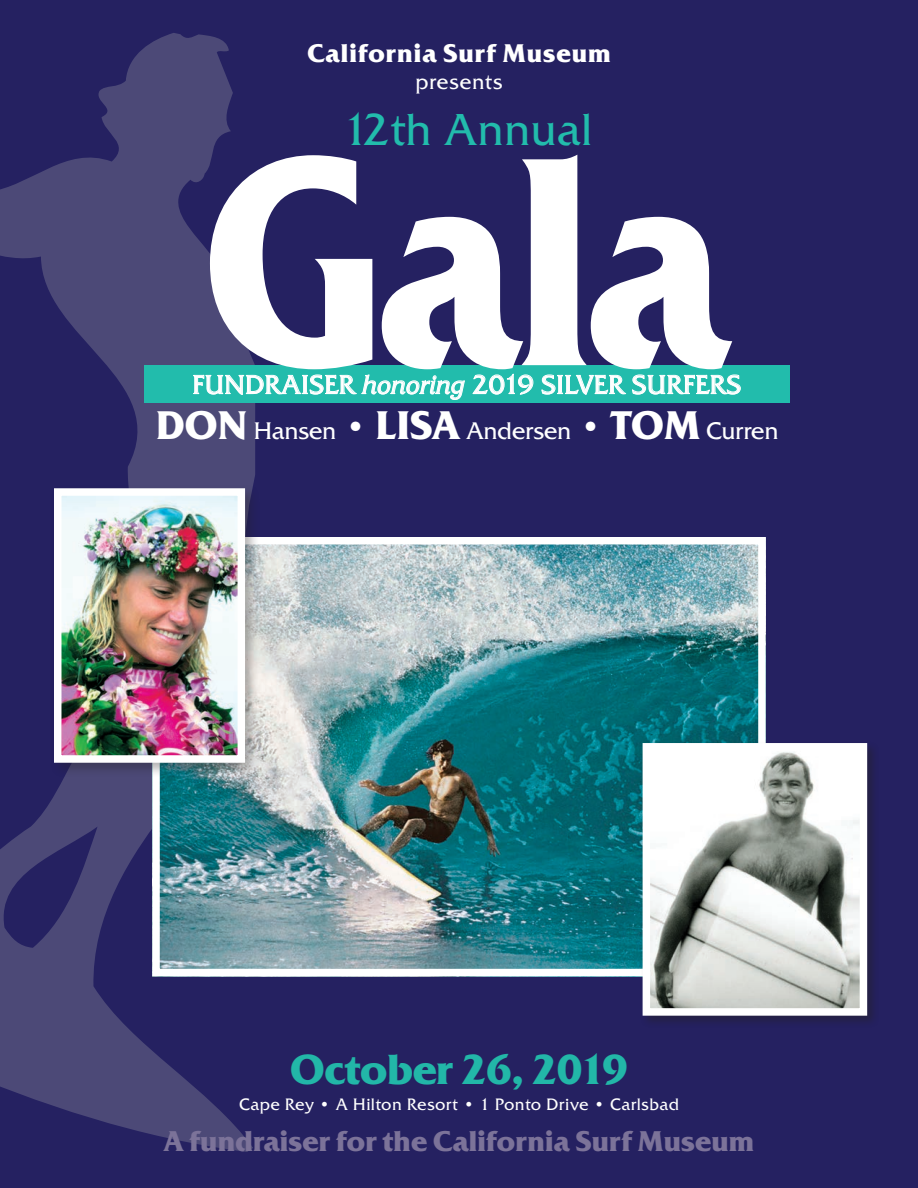
<style>
.page{position:relative;width:918px;height:1188px;background:#252161}
.page>*{position:absolute;margin:0;border:0;box-sizing:border-box;transform-origin:0 0}
.t1{font:700 296.1px "Friz Qua";color:#fff;scale:.85 1}
.t2{font:44.55px "Friz Qua";color:#22bcac}
.t3{font:700 42px "Friz Qua";letter-spacing:-.02em;color:#22b7a8}
.t4{font:700 28.5px "Friz Qua";letter-spacing:-.01em;color:#7c7399}
.t5{font:26.25px "Friz Qua";color:#fff}
.t6{font:700 25.5px "Friz Qua";letter-spacing:.02em;color:#fff}
.t7{font:23.85px "Friz Qua";letter-spacing:-.02em;color:#fff}
.t8{font:21px "Friz Qua";letter-spacing:.02em;color:#fff}
.t9{font:16.5px "Friz Qua";letter-spacing:.02em;color:#fff}
.s1{font-style:italic}
.s2{font-weight:700;font-size:39.9px}
.s3{font-size:33px}
</style>
<div class="page">
<svg style="left:0;top:33px;width:255px;height:1119px"></svg>
<div style="left:144px;top:365px;width:646px;height:38px;background:#22bcac"></div>
<svg style="left:193px;top:374px;width:272px;height:26px"></svg>
<svg style="left:472px;top:373px;width:61px;height:22px"></svg>
<svg style="left:541px;top:374px;width:200px;height:21px"></svg>
<img style="left:161px;top:546px;width:596px;height:421px">
<div style="left:152px;top:537px;width:614px;height:439px;border:8px solid #fff"></div>
<div style="left:50px;top:484px;width:210px;height:294px;background:#231f20;opacity:.35"></div>
<img style="left:50px;top:485px;width:199px;height:281px">
<div style="left:640px;top:741px;width:240px;height:288px;background:#231f20;opacity:.45"></div>
<img style="left:652px;top:752px;width:206px;height:255px">
<div style="left:643px;top:743px;width:224px;height:273px;border:8px solid #fff"></div>
<h3 class="t6" style="left:307px;top:38px;width:305px">California Surf Museum</h3>
<p class="t8" style="left:416px;top:69px;width:88px">presents</p>
<h2 class="t2" style="left:341px;top:102px;width:252px">12th Annual</h2>
<h1 class="t1" style="left:201px;top:81px;width:621px">Gala</h1>
<h3 class="t5" style="left:192px;top:368px;width:551px">FUNDRAISER <span class="s1">honoring</span> 2019 SILVER SURFERS</h3>
<h3 class="t7" style="left:155px;top:416px;width:625px"><span class="s2">DON</span> Hansen <span class="s3">•</span> <span class="s2">LISA</span> Andersen <span class="s3">•</span> <span class="s2">TOM</span> Curren</h3>
<h3 class="t3" style="left:290px;top:1044px;width:340px">October 26, 2019</h3>
<p class="t9" style="left:239px;top:1094px;width:441px">Cape Rey • A Hilton Resort • 1 Ponto Drive • Carlsbad</p>
<h3 class="t4" style="left:164px;top:1123px;width:592px">A fundraiser for the California Surf Museum</h3>
</div>
